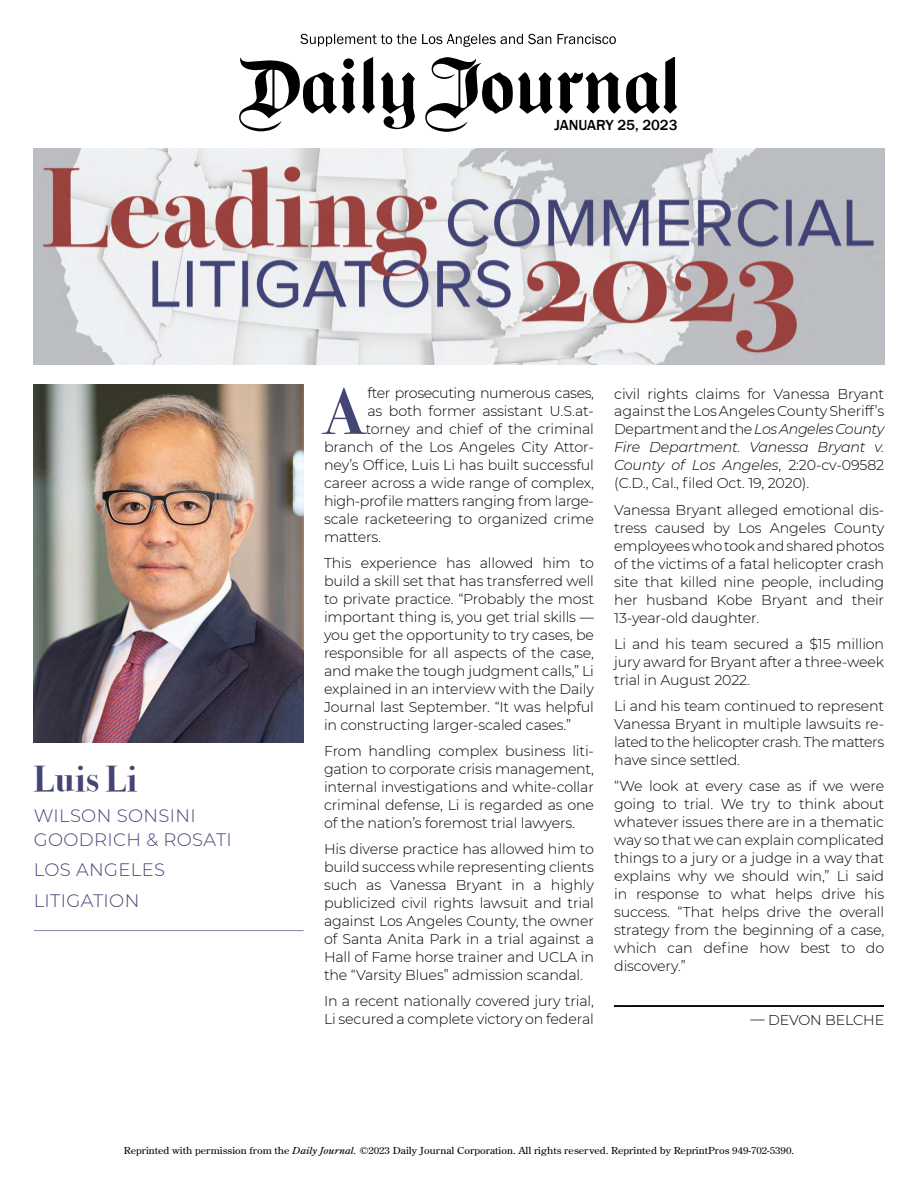
<style>
.page{position:relative;width:918px;height:1188px;background:#fff}
.page>*{position:absolute;margin:0;border:0;box-sizing:border-box;transform-origin:0 0}
.t1{font:700 66.3px "Bodoni Svty Two ITCTT";color:#434575}
.t2{font:700 36px "Bodoni Svty Two ITCTT";letter-spacing:.02em;color:#434575}
.t3{font:300 18px/24px "Montserrat";letter-spacing:.02em;color:#434575}
.t4{font:500 15px "Franklin Gothic";color:#000}
.t5{font:300 14.25px/18px "Montserrat";letter-spacing:-.01em;color:#000;text-align:justify}
.t6{font:300 14.25px "Montserrat";letter-spacing:-.03em;color:#000}
.t7{font:9.6px "Century Old Style Std";color:#000;scale:1.12 1}
.s1{font-style:italic}
</style>
<div class="page">
<img style="left:34px;top:148px;width:850px;height:216px">
<div style="left:33px;top:924px;width:281px;height:9px;background:#000;opacity:.75"></div>
<img style="left:34px;top:385px;width:270px;height:357px">
<svg style="left:300px;top:34px;width:316px;height:13px"></svg>
<svg style="left:362px;top:57px;width:13px;height:57px"></svg>
<svg style="left:239px;top:57px;width:116px;height:74px"></svg>
<svg style="left:381px;top:72px;width:34px;height:57px"></svg>
<svg style="left:425px;top:57px;width:252px;height:75px"></svg>
<div style="left:612px;top:999px;width:283px;height:10px;background:#000;opacity:.75"></div>
<p class="t4" style="left:554px;top:116px;width:125px">JANUARY 25, 2023</p>
<h2 class="t2" style="left:34px;top:749px;width:105px">Luis Li</h2>
<p class="t3" style="left:34px;top:803px;width:200px">WILSON SONSINI<br>GOODRICH &amp; ROSATI</p>
<p class="t3" style="left:34px;top:854px;width:133px;line-height:30.8px">LOS ANGELES<br>LITIGATION</p>
<h1 class="t1" style="left:321px;top:357px;width:46px">A</h1>
<p class="t6" style="left:367px;top:383px;width:228px">fter prosecuting numerous cases,</p>
<p class="t5" style="left:367px;top:401px;width:228px">as both former assistant U.S.at-</p>
<p class="t5" style="left:366px;top:419px;width:230px">torney and chief of the criminal</p>
<p class="t5" style="left:324px;top:437px;width:271px">branch of the Los Angeles City Attor-</p>
<p class="t5" style="left:324px;top:455px;width:272px">ney’s Office, Luis Li has built successful</p>
<p class="t5" style="left:324px;top:473px;width:271px">career across a wide range of complex,</p>
<p class="t6" style="left:324px;top:491px;width:272px">high-profile matters ranging from large-</p>
<p class="t5" style="left:324px;top:509px;width:271px">scale racketeering to organized crime</p>
<p class="t5" style="left:324px;top:527px;width:59px">matters.</p>
<p class="t5" style="left:324px;top:553px;width:272px">This experience has allowed him to build a skill set that has transferred well to private practice. “Probably the most important thing is, you get trial skills — you get the opportunity to try cases, be responsible for all aspects of the case, and make the tough judgment calls,” Li explained in an interview with the Daily Journal last September. “It was helpful in constructing larger-scaled cases.”</p>
<p class="t5" style="left:324px;top:742px;width:272px">From handling complex business liti&shy;gation to corporate crisis management, internal investigations and white-collar criminal defense, Li is regarded as one of the nation’s foremost trial lawyers.</p>
<p class="t5" style="left:324px;top:840px;width:272px">His diverse practice has allowed him to build success while representing clients such as Vanessa Bryant in a highly publicized civil rights lawsuit and trial against Los Angeles County, the owner of Santa Anita Park in a trial against a Hall of Fame horse trainer and UCLA in the “Varsity Blues” admission scandal.</p>
<p class="t5" style="left:324px;top:992px;width:272px">In a recent nationally covered jury trial,<br>Li secured a complete victory on federal</p>
<p class="t5" style="left:614px;top:384px;width:272px">civil rights claims for Vanessa Bryant against the Los Angeles County Sheriff’s Department and the <span class="s1">Los Angeles County Fire Department. Vanessa Bryant v.<br>County of Los Angeles</span>, 2:20-cv-09582 (C.D., Cal., filed Oct. 19, 2020).</p>
<p class="t5" style="left:614px;top:500px;width:272px">Vanessa Bryant alleged emotional dis&shy;tress caused by Los Angeles County employees who took and shared photos of the victims of a fatal helicopter crash site that killed nine people, including her husband Kobe Bryant and their 13-year-old daughter.</p>
<p class="t5" style="left:614px;top:634px;width:271px">Li and his team secured a $15 million jury award for Bryant after a three-week trial in August 2022.</p>
<p class="t5" style="left:614px;top:696px;width:272px">Li and his team continued to represent Vanessa Bryant in multiple lawsuits re&shy;lated to the helicopter crash. The matters have since settled.</p>
<p class="t5" style="left:614px;top:776px;width:272px">“We look at every case as if we were going to trial. We try to think about whatever issues there are in a thematic way so that we can explain complicated things to a jury or a judge in a way that explains why we should win,” Li said in response to what helps drive his success. “That helps drive the overall strategy from the beginning of a case, which can define how best to do discovery.”</p>
<p class="t5" style="left:751px;top:1010px;width:135px">— DEVON BELCHE</p>
<p class="t7" style="left:124px;top:1145px;width:600px">Reprinted with permission from the <span class="s1">Daily Journal.</span> ©2023 Daily Journal Corporation. All rights reserved. Reprinted by ReprintPros 949-702-5390.</p>
</div>
